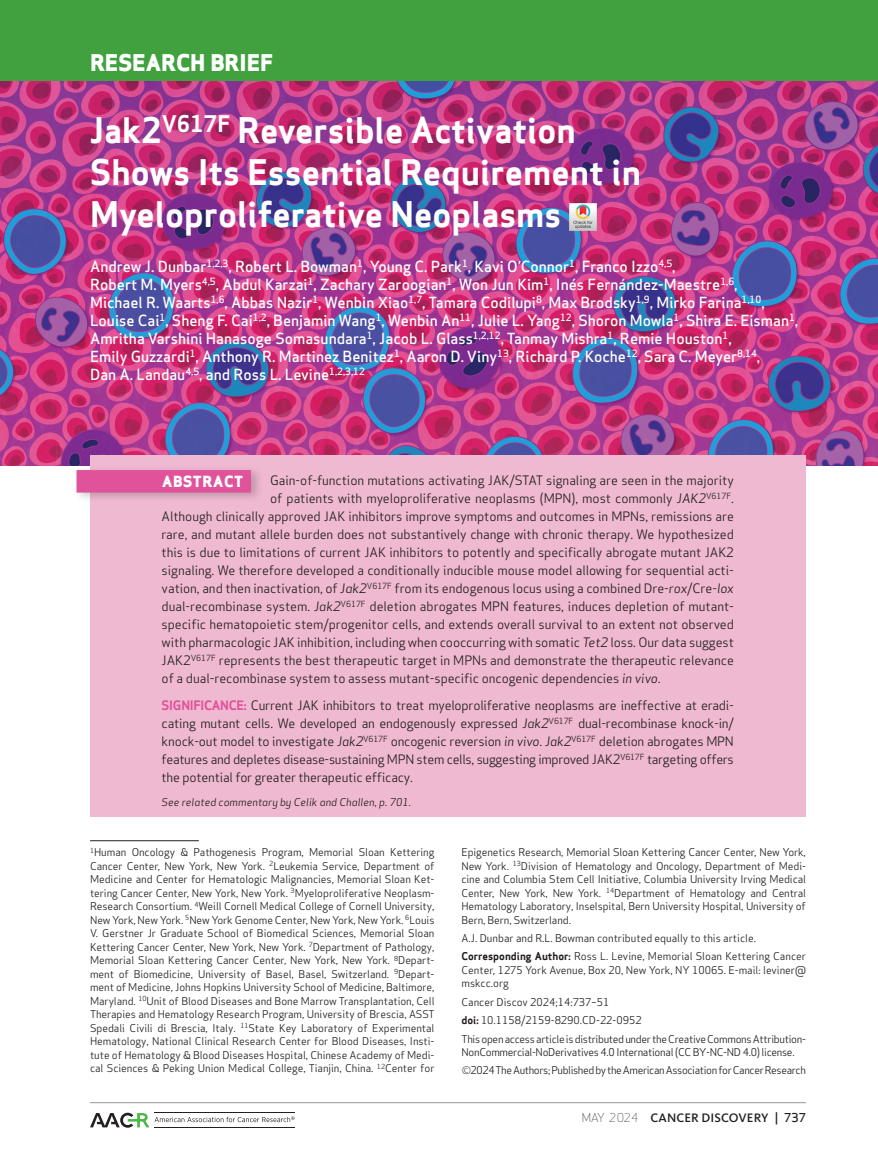
<style>
.page{position:relative;width:878px;height:1175px;background:#fff}
.page>*{position:absolute;margin:0;border:0;box-sizing:border-box;transform-origin:0 0}
.t1{font:700 34.5px/42px "Apex Sans";color:#fff}
.t2{font:800 22.5px "Apex Sans";color:#fff}
.t3{font:500 15px/18px "Apex Sans";color:#fff}
.t4{font:800 15px "Apex Sans";letter-spacing:.05em;color:#fff}
.t5{font:12.75px/18px "Apex Sans";letter-spacing:-.005em;color:#231f20;text-align:justify}
.t6{font:500 12.75px "Kievit OT";letter-spacing:.01em;color:#231f20}
.t7{font:10.5px/13.5px "Apex Sans";letter-spacing:-.01em;color:#231f20;text-align:justify}
.t8{font:10.5px/18.3px "Apex Sans";letter-spacing:-.035em;color:#231f20}
.t9{font:10.5px/18.5px "Apex Sans";letter-spacing:-.03em;color:#231f20}
.t10{font:italic 10.5px "Apex Sans";color:#231f20}
.s1{font-style:italic}
.s2{font-weight:700;color:#e0539a}
.s3{font-weight:700}
.s4{font-weight:300;font-size:15px}
.s5{font-family:"Apex Sans";font-weight:300;font-size:12px}
.s6{font-family:"Apex Sans";font-size:12px}
</style>
<div class="page">
<div style="left:0;top:0;width:878px;height:81px;background:#40a13e"></div>
<hr style="left:90px;top:1102px;width:715px;height:1px;background:#939598">
<hr style="left:154px;top:1127px;width:140px;height:1px;background:#231f20">
<svg style="left:90px;top:1112px;width:204px;height:15px"></svg>
<img style="left:0;top:81px;width:878px;height:385px">
<img style="left:569px;top:203px;width:27px;height:28px">
<div style="left:90px;top:455px;width:716px;height:362px;background:#f0b9d2"></div>
<div style="left:73px;top:464px;width:191px;height:40px;background:#231f20;opacity:.25"></div>
<div style="left:76px;top:470px;width:175px;height:22px;background:#e0539a"></div>
<hr style="left:90px;top:840px;width:109px;height:1px;background:#231f20">
<h2 class="t2" style="left:90px;top:48px;width:184px">RESEARCH BRIEF</h2>
<h1 class="t1" style="left:90px;top:109px;width:552px">Jak2<sup>V617F</sup> Reversible Activation<br>Shows Its Essential Requirement in<br>Myeloproliferative Neoplasms</h1>
<p class="t3" style="left:90px;top:255px;width:709px">Andrew J. Dunbar<sup>1,2,3</sup>, Robert L. Bowman<sup>1</sup>, Young C. Park<sup>1</sup>, Kavi O’Connor<sup>1</sup>, Franco Izzo<sup>4,5</sup>,<br>Robert M. Myers<sup>4,5</sup>, Abdul Karzai<sup>1</sup>, Zachary Zaroogian<sup>1</sup>, Won Jun Kim<sup>1</sup>, Inés Fernández-Maestre<sup>1,6</sup>,<br>Michael R. Waarts<sup>1,6</sup>, Abbas Nazir<sup>1</sup>, Wenbin Xiao<sup>1,7</sup>, Tamara Codilupi<sup>8</sup>, Max Brodsky<sup>1,9</sup>, Mirko Farina<sup>1,10</sup>, Louise Cai<sup>1</sup>, Sheng F. Cai<sup>1,2</sup>, Benjamin Wang<sup>1</sup>, Wenbin An<sup>11</sup>, Julie L. Yang<sup>12</sup>, Shoron Mowla<sup>1</sup>, Shira E. Eisman<sup>1</sup>, Amritha Varshini Hanasoge Somasundara<sup>1</sup>, Jacob L. Glass<sup>1,2,12</sup>, Tanmay Mishra<sup>1</sup>, Remie Houston<sup>1</sup>,<br>Emily Guzzardi<sup>1</sup>, Anthony R. Martinez Benitez<sup>1</sup>, Aaron D. Viny<sup>13</sup>, Richard P. Koche<sup>12</sup>, Sara C. Meyer<sup>8,14</sup>,<br>Dan A. Landau<sup>4,5</sup>, and Ross L. Levine<sup>1,2,3,12</sup></p>
<h3 class="t4" style="left:162px;top:471px;width:83px">ABSTRACT</h3>
<p class="t5" style="left:270px;top:470px;width:465px">Gain-of-function mutations activating JAK/STAT signaling are seen in the majority</p>
<p class="t5" style="left:270px;top:488px;width:465px">of patients with myeloproliferative neoplasms (MPN), most commonly <span class="s1">JAK2</span><sup>V617F</sup>.</p>
<p class="t5" style="left:162px;top:506px;width:573px">Although clinically approved JAK inhibitors improve symptoms and outcomes in MPNs, remissions are</p>
<p class="t5" style="left:162px;top:524px;width:573px">rare, and mutant allele burden does not substantively change with chronic therapy. We hypothesized</p>
<p class="t5" style="left:162px;top:542px;width:573px">this is due to limitations of current JAK inhibitors to potently and specifically abrogate mutant JAK2</p>
<p class="t5" style="left:162px;top:560px;width:573px">signaling. We therefore developed a conditionally inducible mouse model allowing for sequential acti-</p>
<p class="t5" style="left:162px;top:578px;width:573px">vation, and then inactivation, of <span class="s1">Jak2</span><sup>V617F</sup> from its endogenous locus using a combined Dre-<span class="s1">rox</span>/Cre-<span class="s1">lox</span></p>
<p class="t5" style="left:162px;top:596px;width:574px">dual-recombinase system. <span class="s1">Jak2</span><sup>V617F</sup> deletion abrogates MPN features, induces depletion of mutant-</p>
<p class="t5" style="left:162px;top:614px;width:574px">specific hematopoietic stem/progenitor cells, and extends overall survival to an extent not observed</p>
<p class="t5" style="left:162px;top:632px;width:574px">with pharmacologic JAK inhibition, including when cooccurring with somatic <span class="s1">Tet2</span> loss. Our data suggest</p>
<p class="t5" style="left:162px;top:650px;width:573px">JAK2<sup>V617F</sup> represents the best therapeutic target in MPNs and demonstrate the therapeutic relevance</p>
<p class="t5" style="left:162px;top:668px;width:500px">of a dual-recombinase system to assess mutant-specific oncogenic dependencies <span class="s1">in vivo</span>.</p>
<p class="t5" style="left:162px;top:695px;width:573px"><span class="s2">SIGNIFICANCE:</span> Current JAK inhibitors to treat myeloproliferative neoplasms are ineffective at eradi&shy;cating mutant cells. We developed an endogenously expressed <span class="s1">Jak2</span><sup>V617F</sup> dual-recombinase knock-in/ knock-out model to investigate <span class="s1">Jak2</span><sup>V617F</sup> oncogenic reversion <span class="s1">in vivo</span>. <span class="s1">Jak2</span><sup>V617F</sup> deletion abrogates MPN features and depletes disease-sustaining MPN stem cells, suggesting improved JAK2<sup>V617F</sup> targeting offers the potential for greater therapeutic efficacy.</p>
<p class="t10" style="left:162px;top:793px;width:251px">See related commentary by Celik and Challen, p. 701.</p>
<p class="t7" style="left:90px;top:844px;width:346px"><sup>1</sup>Human Oncology &amp; Pathogenesis Program, Memorial Sloan Kettering Cancer Center, New York, New York. <sup>2</sup>Leukemia Service, Department of Medicine and Center for Hematologic Malignancies, Memorial Sloan Ket&shy;tering Cancer Center, New York, New York. <sup>3</sup>Myeloproliferative Neoplasm-Research Consortium. <sup>4</sup>Weill Cornell Medical College of Cornell University, New York, New York. <sup>5</sup>New York Genome Center, New York, New York. <sup>6</sup>Louis V. Gerstner Jr Graduate School of Biomedical Sciences, Memorial Sloan Kettering Cancer Center, New York, New York. <sup>7</sup>Department of Pathology, Memorial Sloan Kettering Cancer Center, New York, New York. <sup>8</sup>Depart&shy;ment of Biomedicine, University of Basel, Basel, Switzerland. <sup>9</sup>Depart&shy;ment of Medicine, Johns Hopkins University School of Medicine, Baltimore, Maryland. <sup>10</sup>Unit of Blood Diseases and Bone Marrow Transplantation, Cell Therapies and Hematology Research Program, University of Brescia, ASST Spedali Civili di Brescia, Italy. <sup>11</sup>State Key Laboratory of Experimental Hematology, National Clinical Research Center for Blood Diseases, Insti&shy;tute of Hematology &amp; Blood Diseases Hospital, Chinese Academy of Medi&shy;cal Sciences &amp; Peking Union Medical College, Tianjin, China. <sup>12</sup>Center for</p>
<p class="t7" style="left:461px;top:844px;width:346px">Epigenetics Research, Memorial Sloan Kettering Cancer Center, New York, New York. <sup>13</sup>Division of Hematology and Oncology, Department of Medi&shy;cine and Columbia Stem Cell Initiative, Columbia University Irving Medical Center, New York, New York. <sup>14</sup>Department of Hematology and Central Hematology Laboratory, Inselspital, Bern University Hospital, University of Bern, Bern, Switzerland.</p>
<p class="t7" style="left:461px;top:928px;width:346px;line-height:18.3px">A.J. Dunbar and R.L. Bowman contributed equally to this article.<br><span class="s3">Corresponding Author:</span> Ross L. Levine, Memorial Sloan Kettering Cancer</p>
<p class="t7" style="left:461px;top:962px;width:346px">Center, 1275 York Avenue, Box 20, New York, NY 10065. E-mail: leviner@ mskcc.org</p>
<p class="t9" style="left:461px;top:991px;width:346px">Cancer Discov 2024;14:737–51<br><span class="s3">doi:</span> 10.1158/2159-8290.CD-22-0952<br>This open access article is distributed under the Creative Commons Attribution-</p>
<p class="t8" style="left:461px;top:1042px;width:346px">NonCommercial-NoDerivatives 4.0 International (CC BY-NC-ND 4.0) license. <span class="s4">©</span>2024 The Authors; Published by the American Association for Cancer Research</p>
<p class="t6" style="left:582px;top:1109px;width:225px"><span class="s5">MAY 2024</span> CANCER DISCOVERY <span class="s6">| 737</span></p>
</div>
